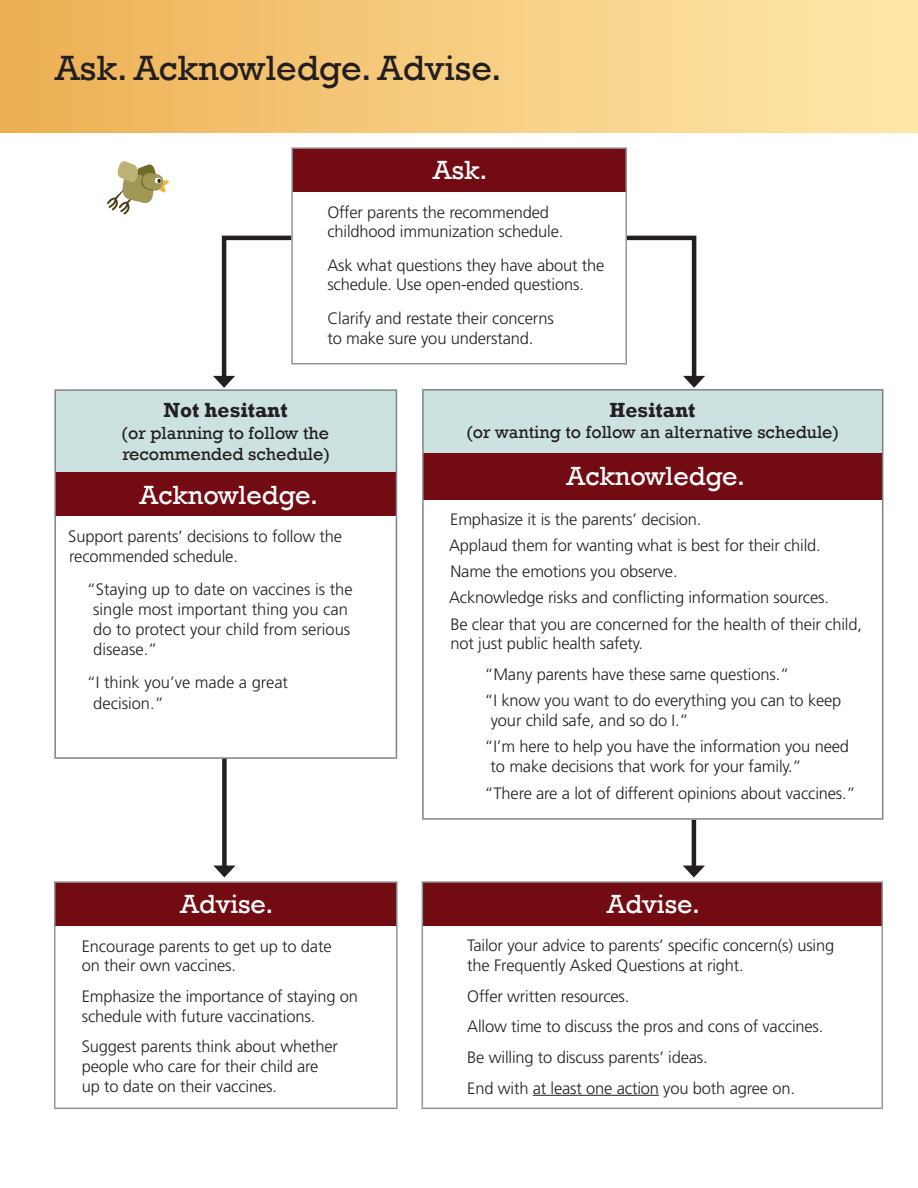
<style>
.page{position:relative;width:918px;height:1188px;background:#fff}
.page>*{position:absolute;margin:0;border:0;box-sizing:border-box;transform-origin:0 0}
.t1{font:36px "Rockwell";color:#231f20}
.t2{font:27px "Rockwell";color:#fff}
.t3{font:700 21px "Rockwell";color:#231f20}
.t4{font:18px/21.6px "Rockwell";color:#231f20}
.t5{font:300 16.5px/19.8px "Frutiger LT Std";letter-spacing:-.01em;color:#231f20}
</style>
<div class="page">
<div style="left:0;top:0;width:918px;height:133px;background:linear-gradient(to right,#edb054,#ffe9ab)"></div>
<div style="left:292px;top:148px;width:334px;height:44px;background:#730b13"></div>
<hr style="left:291px;top:147px;width:336px;height:2px;background:#939598">
<hr style="left:291px;top:149px;width:2px;height:43px;background:#939598">
<hr style="left:626px;top:149px;width:1px;height:43px;background:#939598">
<hr style="left:291px;top:192px;width:2px;height:171px;background:#939598">
<hr style="left:626px;top:192px;width:1px;height:171px;background:#939598">
<hr style="left:291px;top:363px;width:336px;height:1px;background:#939598">
<hr style="left:692px;top:820px;width:4px;height:50px;background:#231f20">
<svg style="left:683px;top:866px;width:22px;height:12px"></svg>
<div style="left:222px;top:758px;width:5px;height:112px;background:#231f20"></div>
<svg style="left:214px;top:866px;width:21px;height:12px"></svg>
<svg style="left:213px;top:233px;width:83px;height:155px"></svg>
<svg style="left:622px;top:233px;width:83px;height:155px"></svg>
<div style="left:55px;top:390px;width:341px;height:83px;background:#cbe2e0"></div>
<div style="left:55px;top:473px;width:341px;height:43px;background:#730b13"></div>
<hr style="left:54px;top:389px;width:343px;height:2px;background:#808285">
<hr style="left:54px;top:391px;width:2px;height:82px;background:#808285">
<hr style="left:396px;top:391px;width:1px;height:82px;background:#808285">
<hr style="left:54px;top:473px;width:2px;height:43px;background:#808285">
<hr style="left:396px;top:473px;width:1px;height:43px;background:#808285">
<hr style="left:54px;top:516px;width:2px;height:241px;background:#808285">
<hr style="left:396px;top:516px;width:1px;height:241px;background:#808285">
<hr style="left:54px;top:757px;width:343px;height:2px;background:#808285">
<div style="left:423px;top:390px;width:460px;height:63px;background:#cbe2e0"></div>
<div style="left:423px;top:453px;width:460px;height:47px;background:#730b13"></div>
<hr style="left:422px;top:389px;width:461px;height:2px;background:#808285">
<hr style="left:422px;top:391px;width:2px;height:62px;background:#808285">
<hr style="left:882px;top:391px;width:1px;height:62px;background:#808285">
<hr style="left:422px;top:453px;width:2px;height:47px;background:#808285">
<hr style="left:882px;top:453px;width:1px;height:47px;background:#808285">
<hr style="left:422px;top:500px;width:2px;height:318px;background:#808285">
<hr style="left:882px;top:500px;width:1px;height:318px;background:#808285">
<hr style="left:422px;top:818px;width:461px;height:2px;background:#808285">
<div style="left:422px;top:882px;width:460px;height:44px;background:#730b13"></div>
<hr style="left:422px;top:881px;width:461px;height:2px;background:#939598">
<hr style="left:422px;top:883px;width:1px;height:43px;background:#939598">
<hr style="left:882px;top:883px;width:1px;height:43px;background:#939598">
<hr style="left:422px;top:926px;width:1px;height:182px;background:#939598">
<hr style="left:882px;top:926px;width:1px;height:182px;background:#939598">
<hr style="left:422px;top:1108px;width:461px;height:1px;background:#939598">
<hr style="left:533px;top:1095px;width:126px;height:1px;background:#231f20">
<div style="left:55px;top:882px;width:342px;height:44px;background:#730b13"></div>
<hr style="left:54px;top:881px;width:344px;height:2px;background:#939598">
<hr style="left:54px;top:883px;width:2px;height:43px;background:#939598">
<hr style="left:396px;top:883px;width:2px;height:43px;background:#939598">
<hr style="left:54px;top:926px;width:2px;height:182px;background:#939598">
<hr style="left:396px;top:926px;width:2px;height:182px;background:#939598">
<hr style="left:54px;top:1108px;width:344px;height:1px;background:#939598">
<svg style="left:107px;top:161px;width:62px;height:54px"></svg>
<p class="t1" style="left:55px;top:47px;width:448px">Ask. Acknowledge. Advise.</p>
<p class="t2" style="left:433px;top:155px;width:56px">Ask.</p>
<p class="t5" style="left:327px;top:202px;width:238px">Offer parents the recommended childhood immunization schedule.</p>
<p class="t5" style="left:327px;top:255px;width:279px">Ask what questions they have about the schedule. Use open-ended questions.</p>
<p class="t5" style="left:327px;top:308px;width:228px">Clarify and restate their concerns to make sure you understand.</p>
<p class="t3" style="left:163px;top:397px;width:126px">Not hesitant</p>
<p class="t4" style="left:121px;top:422px;width:210px">(or planning to follow the recommended schedule)</p>
<p class="t2" style="left:140px;top:479px;width:180px">Acknowledge.</p>
<p class="t5" style="left:68px;top:527px;width:275px">Support parents’ decisions to follow the recommended schedule.</p>
<p class="t5" style="left:93px;top:580px;width:261px;text-indent:-6px">“Staying up to date on vaccines is the single most important thing you can do to protect your child from serious disease.”</p>
<p class="t5" style="left:93px;top:672px;width:196px;line-height:21.6px;text-indent:-7px">“I think you’ve made a great decision.”</p>
<p class="t2" style="left:180px;top:889px;width:95px">Advise.</p>
<p class="t5" style="left:82px;top:936px;width:251px">Encourage parents to get up to date on their own vaccines.</p>
<p class="t5" style="left:82px;top:987px;width:278px">Emphasize the importance of staying on schedule with future vaccinations.</p>
<p class="t5" style="left:82px;top:1037px;width:258px">Suggest parents think about whether people who care for their child are up to date on their vaccines.</p>
<p class="t3" style="left:610px;top:397px;width:87px">Hesitant</p>
<p class="t4" style="left:466px;top:422px;width:375px">(or wanting to follow an alternative schedule)</p>
<p class="t2" style="left:567px;top:460px;width:180px">Acknowledge.</p>
<p class="t5" style="left:450px;top:510px;width:253px">Emphasize it is the parents’ decision.</p>
<p class="t5" style="left:449px;top:536px;width:373px">Applaud them for wanting what is best for their child.</p>
<p class="t5" style="left:450px;top:562px;width:229px">Name the emotions you observe.</p>
<p class="t5" style="left:449px;top:588px;width:381px">Acknowledge risks and conflicting information sources.</p>
<p class="t5" style="left:450px;top:614px;width:413px">Be clear that you are concerned for the health of their child, not just public health safety.</p>
<p class="t5" style="left:484px;top:665px;width:306px">“Many parents have these same questions.”</p>
<p class="t5" style="left:491px;top:691px;width:352px;text-indent:-6px">“I know you want to do everything you can to keep your child safe, and so do I.”</p>
<p class="t5" style="left:491px;top:737px;width:360px;text-indent:-6px">“I’m here to help you have the information you need to make decisions that work for your family.”</p>
<p class="t5" style="left:484px;top:783px;width:373px">“There are a lot of different opinions about vaccines.”</p>
<p class="t2" style="left:607px;top:888px;width:95px">Advise.</p>
<p class="t5" style="left:467px;top:936px;width:368px">Tailor your advice to parents’ specific concern(s) using the Frequently Asked Questions at right.</p>
<p class="t5" style="left:467px;top:986px;width:164px">Offer written resources.</p>
<p class="t5" style="left:467px;top:1017px;width:358px">Allow time to discuss the pros and cons of vaccines.</p>
<p class="t5" style="left:467px;top:1048px;width:242px">Be willing to discuss parents’ ideas.</p>
<p class="t5" style="left:467px;top:1078px;width:329px">End with at least one action you both agree on.</p>
</div>
